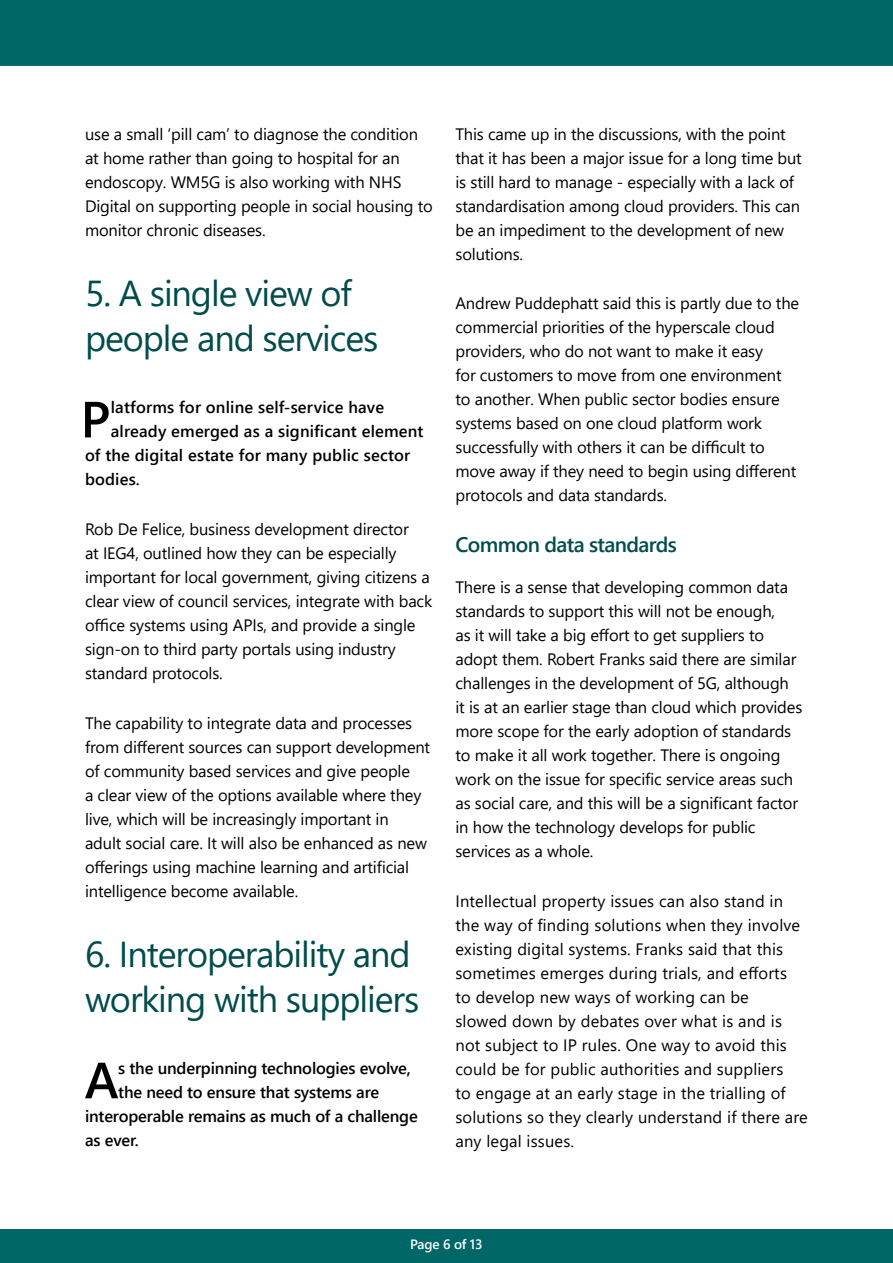
<style>
.page{position:relative;width:893px;height:1263px;background:#fff}
.page>*{position:absolute;margin:0;border:0;box-sizing:border-box;transform-origin:0 0}
.t1{font:600 50.85px "Segoe UI";color:#000}
.t2{font:36px/45px "Segoe UI";letter-spacing:-.03em;color:#004c4c}
.t3{font:600 21px "Segoe UI";letter-spacing:-.03em;color:#004c4c}
.t4{font:16.5px/24px "Segoe UI";letter-spacing:-.01em;color:#000}
.t5{font:16.5px/24px "Segoe UI";letter-spacing:.01em;color:#000}
.t6{font:600 16.5px "Segoe UI";letter-spacing:-.005em;color:#000}
.t7{font:600 13.5px "Segoe UI";letter-spacing:-.01em;color:#fff}
</style>
<div class="page">
<div style="left:0;top:1229px;width:893px;height:34px;background:#066"></div>
<div style="left:0;top:0;width:893px;height:66px;background:#066"></div>
<p class="t4" style="left:85px;top:120px;width:349px">use a small ‘pill cam’ to diagnose the condition at home rather than going to hospital for an endoscopy. WM5G is also working with NHS Digital on supporting people in social housing to monitor chronic diseases.</p>
<h2 class="t2" style="left:85px;top:268px;width:295px">5. A single view of people and services</h2>
<h1 class="t1" style="left:81px;top:371px;width:31px">P</h1>
<p class="t6" style="left:111px;top:392px;width:275px">latforms for online self-service have</p>
<p class="t6" style="left:111px;top:416px;width:314px">already emerged as a significant element</p>
<p class="t6" style="left:85px;top:440px;width:327px">of the digital estate for many public sector</p>
<p class="t6" style="left:85px;top:464px;width:56px">bodies.</p>
<p class="t4" style="left:85px;top:516px;width:349px">Rob De Felice, business development director<br>at IEG4, outlined how they can be especially important for local government, giving citizens a clear view of council services, integrate with back office systems using APIs, and provide a single sign-on to third party portals using industry standard protocols.</p>
<p class="t4" style="left:85px;top:709px;width:347px">The capability to integrate data and processes from different sources can support development of community based services and give people<br>a clear view of the options available where they live, which will be increasingly important in<br>adult social care. It will also be enhanced as new offerings using machine learning and artificial intelligence become available.</p>
<h2 class="t2" style="left:85px;top:928px;width:336px">6. Interoperability and working with suppliers</h2>
<h1 class="t1" style="left:85px;top:1032px;width:36px">A</h1>
<p class="t6" style="left:118px;top:1053px;width:294px">s the underpinning technologies evolve,</p>
<p class="t6" style="left:118px;top:1077px;width:263px">the need to ensure that systems are</p>
<p class="t6" style="left:85px;top:1101px;width:334px">interoperable remains as much of a challenge</p>
<p class="t6" style="left:85px;top:1125px;width:55px">as ever.</p>
<p class="t4" style="left:455px;top:120px;width:348px">This came up in the discussions, with the point that it has been a major issue for a long time but is still hard to manage - especially with a lack of standardisation among cloud providers. This can be an impediment to the development of new solutions.</p>
<p class="t4" style="left:455px;top:290px;width:345px">Andrew Puddephatt said this is partly due to the commercial priorities of the hyperscale cloud providers, who do not want to make it easy<br>for customers to move from one environment to another. When public sector bodies ensure systems based on one cloud platform work successfully with others it can be difficult to move away if they need to begin using different protocols and data standards.</p>
<p class="t3" style="left:455px;top:525px;width:223px">Common data standards</p>
<p class="t4" style="left:455px;top:574px;width:348px">There is a sense that developing common data standards to support this will not be enough,<br>as it will take a big effort to get suppliers to adopt them. Robert Franks said there are similar challenges in the development of 5G, although it is at an earlier stage than cloud which provides more scope for the early adoption of standards to make it all work together. There is ongoing work on the issue for specific service areas such as social care, and this will be a significant factor in how the technology develops for public services as a whole.</p>
<p class="t5" style="left:455px;top:887px;width:354px">Intellectual property issues can also stand in the way of finding solutions when they involve existing digital systems. Franks said that this sometimes emerges during trials, and efforts<br>to develop new ways of working can be<br>slowed down by debates over what is and is not subject to IP rules. One way to avoid this could be for public authorities and suppliers<br>to engage at an early stage in the trialling of solutions so they clearly understand if there are any legal issues.</p>
<p class="t7" style="left:410px;top:1232px;width:74px">Page 6 of 13</p>
</div>
